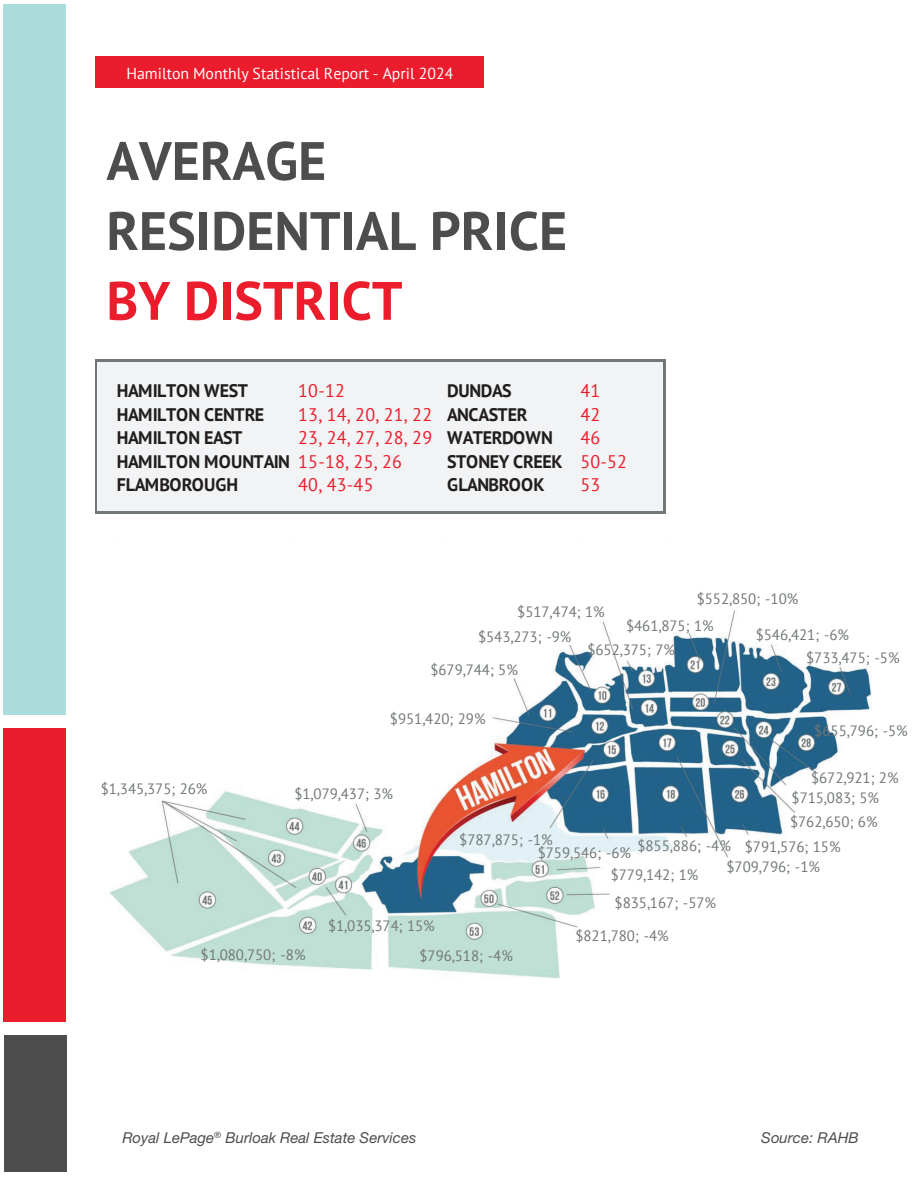
<style>
.page{position:relative;width:918px;height:1188px;background:#fff}
.page>*{position:absolute;margin:0;border:0;box-sizing:border-box;transform-origin:0 0}
.t1{font:700 54px/70.1px "PT Sans";color:#4d4d4e}
.t2{font:700 54px "PT Sans";color:#eb1c2c}
.t3{font:700 18.15px "PT Sans";letter-spacing:-.025em;color:#211d1e}
.t4{font:18.15px "PT Sans";letter-spacing:.015em;color:#eb1c2c}
.t5{font:700 18.15px "PT Sans";letter-spacing:-.005em;color:#211d1e}
.t6{font:15.9px "PT Sans";color:#fff}
.t7{font:15px/22.6px "PT Sans";letter-spacing:-.005em;color:#717677}
.t8{font:italic 15px "Helvetica Neue LT Pro";color:#4d4d4f}
.s1{font-weight:700;color:#211d1e}
.s2{font-weight:400;color:#eb1c2c}
</style>
<div class="page">
<div style="left:95px;top:57px;width:388px;height:31px;background:#eb1c2c"></div>
<div style="left:4px;top:5px;width:62px;height:710px;background:#aadcdb"></div>
<div style="left:4px;top:728px;width:62px;height:294px;background:#eb1c2c"></div>
<div style="left:4px;top:1035px;width:62px;height:137px;background:#4d4d4e"></div>
<div style="left:97px;top:360px;width:569px;height:154px;background:#f2f3f4"></div>
<hr style="left:97px;top:359px;width:569px;height:3px;background:#717677">
<hr style="left:96px;top:359px;width:1px;height:155px;background:#717677">
<hr style="left:97px;top:511px;width:569px;height:3px;background:#717677">
<hr style="left:663px;top:362px;width:3px;height:152px;background:#717677">
<img style="left:109px;top:610px;width:763px;height:369px">
<p class="t6" style="left:126px;top:63px;width:329px">Hamilton Monthly Statistical Report - April 2024</p>
<h1 class="t1" style="left:106px;top:125px;width:462px">AVERAGE<br>RESIDENTIAL PRICE</h1>
<h1 class="t2" style="left:106px;top:265px;width:298px">BY DISTRICT</h1>
<p class="t3" style="left:117px;top:378px;width:133px">HAMILTON WEST</p>
<p class="t4" style="left:298px;top:379px;width:48px">10-12</p>
<p class="t3" style="left:447px;top:378px;width:66px">DUNDAS</p>
<p class="t4" style="left:580px;top:379px;width:21px">41</p>
<p class="t3" style="left:117px;top:402px;width:149px">HAMILTON CENTRE</p>
<p class="t4" style="left:298px;top:403px;width:231px">13, 14, 20, 21, 22 <span class="s1">ANCASTER</span></p>
<p class="t4" style="left:580px;top:403px;width:21px">42</p>
<p class="t3" style="left:117px;top:426px;width:127px">HAMILTON EAST</p>
<p class="t4" style="left:298px;top:426px;width:256px">23, 24, 27, 28, 29 <span class="s1">WATERDOWN</span></p>
<p class="t4" style="left:580px;top:426px;width:21px">46</p>
<p class="t3" style="left:117px;top:450px;width:287px">HAMILTON MOUNTAIN <span class="s2">15-18, 25, 26</span></p>
<p class="t3" style="left:447px;top:450px;width:181px">STONEY CREEK <span class="s2">50-52</span></p>
<p class="t5" style="left:117px;top:472px;width:123px">FLAMBOROUGH</p>
<p class="t4" style="left:298px;top:473px;width:77px">40, 43-45</p>
<p class="t3" style="left:447px;top:472px;width:99px">GLANBROOK</p>
<p class="t4" style="left:580px;top:473px;width:21px">53</p>
<p class="t7" style="left:697px;top:587px;width:103px">$552,850; -10%</p>
<p class="t7" style="left:806px;top:623px;width:95px;text-indent:-50px">$546,421; -6% $733,475; -5%</p>
<p class="t7" style="left:517px;top:600px;width:89px">$517,474; 1%</p>
<p class="t7" style="left:587px;top:613px;width:128px;line-height:23.9px;text-indent:39px">$461,875; 1% $652,375; 7%</p>
<p class="t7" style="left:478px;top:625px;width:95px">$543,273; -9%</p>
<p class="t7" style="left:430px;top:658px;width:89px">$679,744; 5%</p>
<p class="t7" style="left:390px;top:707px;width:97px">$951,420; 29%</p>
<p class="t7" style="left:101px;top:777px;width:108px">$1,345,375; 26%</p>
<p class="t7" style="left:294px;top:782px;width:100px">$1,079,437; 3%</p>
<p class="t7" style="left:814px;top:719px;width:95px">$655,796; -5%</p>
<p class="t7" style="left:811px;top:766px;width:89px">$672,921; 2%</p>
<p class="t7" style="left:792px;top:786px;width:89px">$715,083; 5%</p>
<p class="t7" style="left:790px;top:810px;width:89px">$762,650; 6%</p>
<p class="t7" style="left:538px;top:833px;width:95px;line-height:13.2px;text-indent:-78px">$787,875; -1%<br>$759,546; -6%</p>
<p class="t7" style="left:637px;top:834px;width:95px">$855,886; -4%</p>
<p class="t7" style="left:745px;top:835px;width:97px">$791,576; 15%</p>
<p class="t7" style="left:727px;top:855px;width:95px">$709,796; -1%</p>
<p class="t7" style="left:611px;top:863px;width:89px">$779,142; 1%</p>
<p class="t7" style="left:201px;top:943px;width:106px">$1,080,750; -8%</p>
<p class="t7" style="left:328px;top:914px;width:108px">$1,035,374; 15%</p>
<p class="t7" style="left:419px;top:944px;width:95px">$796,518; -4%</p>
<p class="t7" style="left:615px;top:891px;width:103px">$835,167; -57%</p>
<p class="t7" style="left:575px;top:925px;width:95px">$821,780; -4%</p>
<p class="t8" style="left:122px;top:1129px;width:295px">Royal LePage<sup>®</sup> Burloak Real Estate Services</p>
<p class="t8" style="left:761px;top:1129px;width:99px">Source: RAHB</p>
</div>
